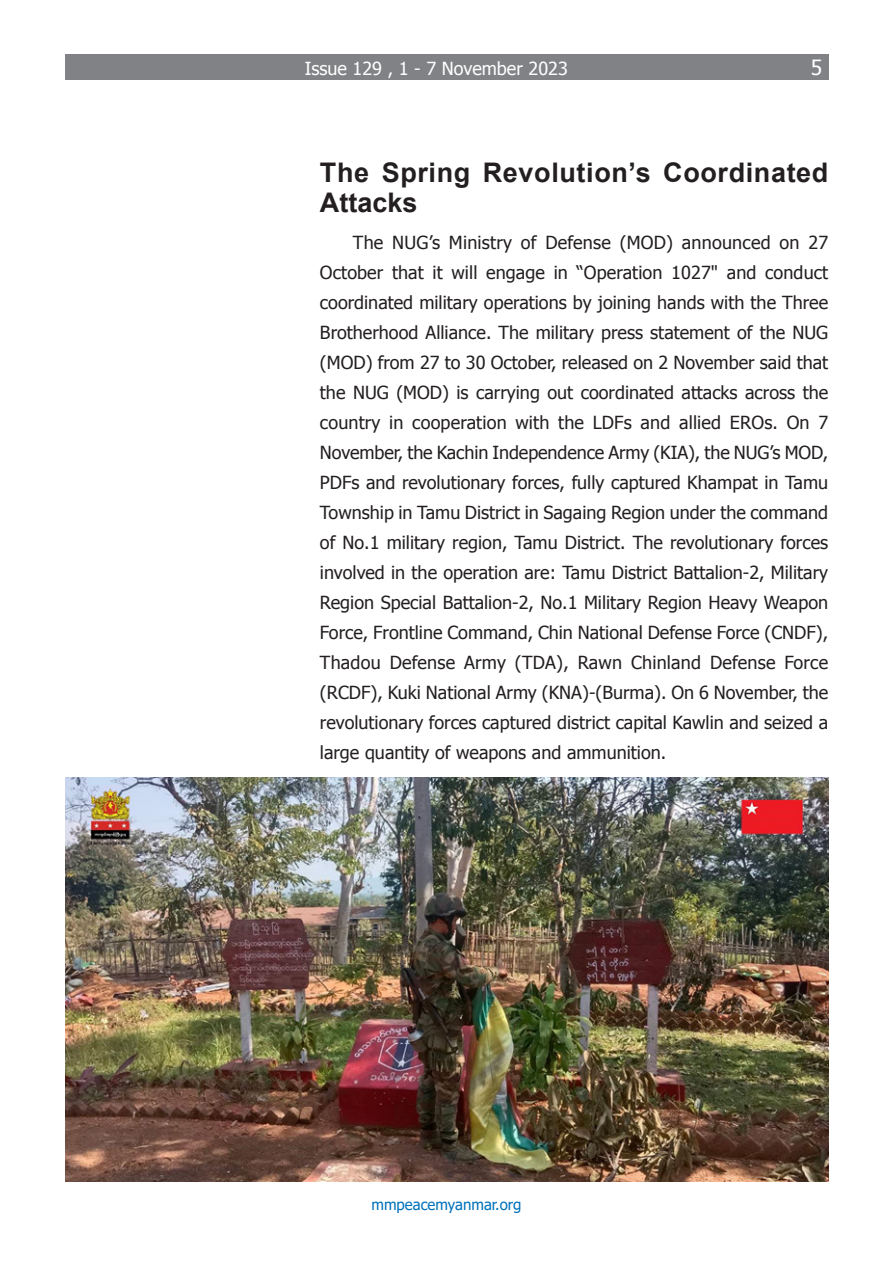
<style>
.page{position:relative;width:893px;height:1263px;background:#fff}
.page>*{position:absolute;margin:0;border:0;box-sizing:border-box;transform-origin:0 0}
.t1{font:700 27px/30px "Arial";letter-spacing:.025em;color:#231f20}
.t2{font:21px "Zawgyi One";color:#fff}
.t3{font:18px/30px "Zawgyi One";color:#231f20;text-align:justify}
.t4{font:18px "Zawgyi One";color:#fff}
.t5{font:15px "Tahoma";color:#0072bc}
</style>
<div class="page">
<div style="left:65px;top:54px;width:763px;height:26px;background:#808285"></div>
<img style="left:65px;top:777px;width:763px;height:404px">
<p class="t4" style="left:305px;top:56px;width:264px">Issue 129 , 1 - 7 November 2023</p>
<p class="t2" style="left:811px;top:54px;width:13px">5</p>
<p class="t1" style="left:320px;top:158px;width:510px">The Spring Revolution’s Coordinated<br>Attacks</p>
<p class="t3" style="left:320px;top:229px;width:510px;text-indent:33px">The NUG’s Ministry of Defense (MOD) announced on 27<br>October that it will engage in “Operation 1027" and conduct coordinated military operations by joining hands with the Three Brotherhood Alliance. The military press statement of the NUG (MOD) from 27 to 30 October, released on 2 November said that the NUG (MOD) is carrying out coordinated attacks across the country in cooperation with the LDFs and allied EROs. On 7<br>November, the Kachin Independence Army (KIA), the NUG’s MOD, PDFs and revolutionary forces, fully captured Khampat in Tamu Township in Tamu District in Sagaing Region under the command of No.1 military region, Tamu District. The revolutionary forces involved in the operation are: Tamu District Battalion-2, Military Region Special Battalion-2, No.1 Military Region Heavy Weapon Force, Frontline Command, Chin National Defense Force (CNDF), Thadou Defense Army (TDA), Rawn Chinland Defense Force (RCDF), Kuki National Army (KNA)-(Burma). On 6 November, the revolutionary forces captured district capital Kawlin and seized a large quantity of weapons and ammunition.</p>
<p class="t5" style="left:371px;top:1195px;width:152px">mmpeacemyanmar.org</p>
</div>
